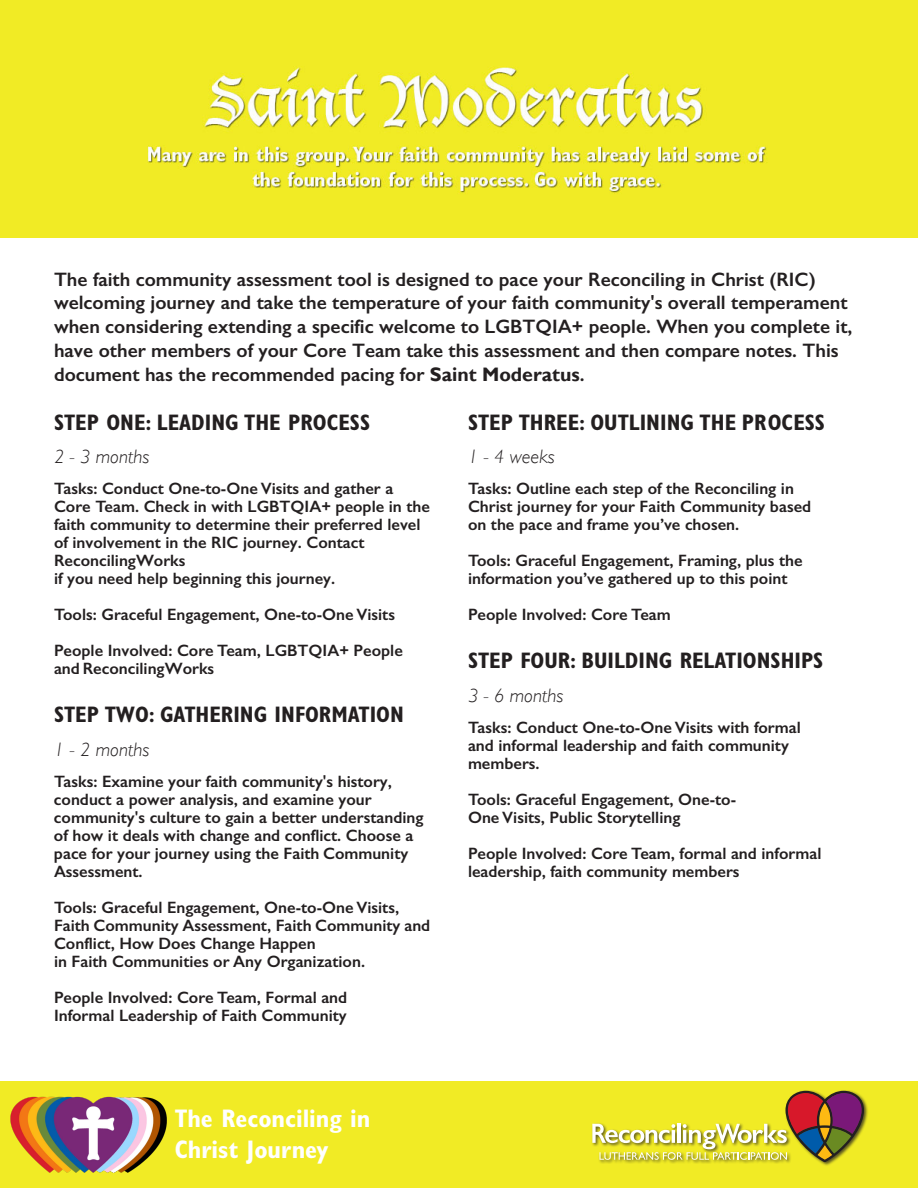
<style>
.page{position:relative;width:918px;height:1188px;background:#fff}
.page>*{position:absolute;margin:0;border:0;box-sizing:border-box;transform-origin:0 0}
.t1{font:700 condensed 25.5px/30.6px "Gill Sans";color:#fff}
.t2{font:700 condensed 22.5px "Gill Sans";color:#231f20}
.t3{font:600 19.5px/23.7px "Gill Sans";color:#231f20}
.t4{font:italic 300 19.5px "Gill Sans";color:#231f20}
.t5{font:600 16.5px/18px "Gill Sans";color:#231f20}
.s1{font-weight:700}
</style>
<div class="page">
<div style="left:0;top:0;width:918px;height:238px;background:#f1eb25"></div>
<div style="left:0;top:1082px;width:918px;height:106px;background:#f1eb25"></div>
<img style="left:147px;top:66px;width:620px;height:128px">
<div style="left:591px;top:1090px;width:277px;height:76px;background:#231f20;opacity:.75"></div>
<svg style="left:592px;top:1091px;width:272px;height:71px"></svg>
<img style="left:8px;top:1081px;width:164px;height:92px">
<p class="t3" style="left:54px;top:267px;width:800px">The faith community assessment tool is designed to pace your Reconciling in Christ (RIC) welcoming journey and take the temperature of your faith community's overall temperament when considering extending a specific welcome to LGBTQIA+ people. When you complete it, have other members of your Core Team take this assessment and then compare notes. This document has the recommended pacing for <span class="s1">Saint Moderatus</span>.</p>
<h2 class="t2" style="left:54px;top:409px;width:318px">STEP ONE: LEADING THE PROCESS</h2>
<p class="t4" style="left:54px;top:446px;width:97px">2 - 3 months</p>
<p class="t5" style="left:54px;top:479px;width:378px">Tasks: Conduct One-to-One Visits and gather a Core Team. Check in with LGBTQIA+ people in the faith community to determine their preferred level of involvement in the RIC journey. Contact ReconcilingWorks<br>if you need help beginning this journey.</p>
<p class="t5" style="left:54px;top:596px;width:350px;line-height:36px">Tools: Graceful Engagement, One-to-One Visits<br>People Involved: Core Team, LGBTQIA+ People</p>
<p class="t5" style="left:54px;top:659px;width:162px">and ReconcilingWorks</p>
<h2 class="t2" style="left:54px;top:701px;width:351px">STEP TWO: GATHERING INFORMATION</h2>
<p class="t4" style="left:54px;top:739px;width:97px">1 - 2 months</p>
<p class="t5" style="left:54px;top:772px;width:371px">Tasks: Examine your faith community's history, conduct a power analysis, and examine your community's culture to gain a better understanding of how it deals with change and conflict. Choose a pace for your journey using the Faith Community Assessment.</p>
<p class="t5" style="left:54px;top:898px;width:378px">Tools: Graceful Engagement, One-to-One Visits, Faith Community Assessment, Faith Community and Conflict, How Does Change Happen<br>in Faith Communities or Any Organization.</p>
<p class="t5" style="left:54px;top:988px;width:295px">People Involved: Core Team, Formal and<br>Informal Leadership of Faith Community</p>
<h1 class="t1" style="left:175px;top:1103px;width:197px">The Reconciling in<br>Christ Journey</h1>
<h2 class="t2" style="left:468px;top:409px;width:359px">STEP THREE: OUTLINING THE PROCESS</h2>
<p class="t4" style="left:468px;top:446px;width:88px">1 - 4 weeks</p>
<p class="t5" style="left:468px;top:479px;width:345px">Tasks: Outline each step of the Reconciling in<br>Christ journey for your Faith Community based on the pace and frame you’ve chosen.</p>
<p class="t5" style="left:468px;top:551px;width:336px">Tools: Graceful Engagement, Framing, plus the information you’ve gathered up to this point</p>
<p class="t5" style="left:468px;top:605px;width:204px">People Involved: Core Team</p>
<h2 class="t2" style="left:468px;top:647px;width:357px">STEP FOUR: BUILDING RELATIONSHIPS</h2>
<p class="t4" style="left:468px;top:685px;width:97px">3 - 6 months</p>
<p class="t5" style="left:468px;top:718px;width:334px">Tasks: Conduct One-to-One Visits with formal and informal leadership and faith community members.</p>
<p class="t5" style="left:468px;top:790px;width:270px">Tools: Graceful Engagement, One-to-<br>One Visits, Public Storytelling</p>
<p class="t5" style="left:468px;top:844px;width:355px">People Involved: Core Team, formal and informal leadership, faith community members</p>
</div>
